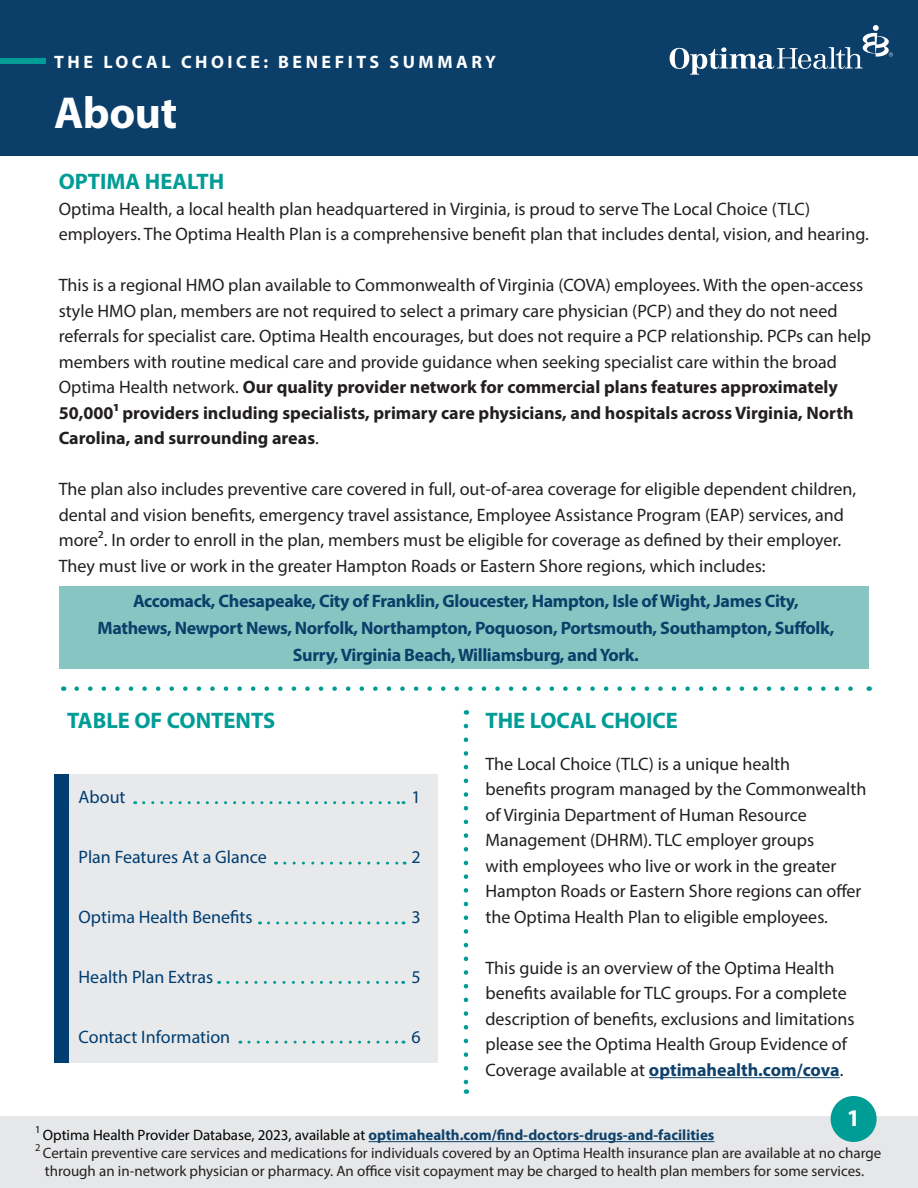
<style>
.page{position:relative;width:918px;height:1188px;background:#fff}
.page>*{position:absolute;margin:0;border:0;box-sizing:border-box;transform-origin:0 0}
.t1{font:700 45px "Myriad Pro";letter-spacing:-.01em;color:#fff}
.t2{font:700 24px "Myriad Pro";color:#fff}
.t3{font:700 22.5px "Myriad Pro";color:#009c96}
.t4{font:18px/25.5px "Myriad Pro";color:#231f20}
.t5{font:700 18px/27px "Myriad Pro";letter-spacing:-.02em;color:#0b3f69;text-align:center}
.t6{font:18px "Myriad Pro";color:#003d71}
.t7{font:700 18px "Myriad Pro";letter-spacing:.195em;color:#fff}
.t8{font:15px/18px "Myriad Pro";color:#231f20}
.t9{font:700 15px "Myriad Pro";color:#0e416b}
.t10{font:10.5px "Myriad Pro";color:#000}
.t11{font:10.5px "Myriad Pro";color:#231f20}
.s1{font-weight:700}
.s2{font-weight:700;color:#0e416b}
.s3{font-weight:400;color:#000}
</style>
<div class="page">
<div style="left:0;top:1117px;width:918px;height:71px;background:#e6e7e9"></div>
<div style="left:0;top:0;width:918px;height:156px;background:#0b3f69"></div>
<div style="left:0;top:58px;width:46px;height:6px;background:#009c96"></div>
<div style="left:54px;top:774px;width:14px;height:289px;background:#003d71"></div>
<div style="left:69px;top:774px;width:369px;height:289px;background:#e6e7e9"></div>
<svg style="left:670px;top:25px;width:223px;height:50px"></svg>
<svg style="left:144px;top:801px;width:260px;height:3px"></svg>
<svg style="left:269px;top:921px;width:135px;height:3px"></svg>
<svg style="left:249px;top:1041px;width:155px;height:3px"></svg>
<svg style="left:228px;top:981px;width:176px;height:3px"></svg>
<svg style="left:285px;top:862px;width:120px;height:3px"></svg>
<hr style="left:369px;top:1141px;width:345px;height:1px;background:#0e416b">
<hr style="left:649px;top:1077px;width:191px;height:1px;background:#0e416b">
<svg style="left:77px;top:686px;width:776px;height:5px"></svg>
<svg style="left:464px;top:726px;width:4px;height:368px"></svg>
<div style="left:831px;top:1096px;width:46px;height:46px;background:#009c96;border-radius:50%"></div>
<div style="left:59px;top:587px;width:810px;height:82px;background:#87c5c3"></div>
<p class="t7" style="left:54px;top:50px;width:443px">THE LOCAL CHOICE: BENEFITS SUMMARY</p>
<p class="t1" style="left:54px;top:83px;width:125px">About</p>
<p class="t3" style="left:59px;top:167px;width:167px">OPTIMA HEALTH</p>
<p class="t4" style="left:59px;top:196px;width:812px">Optima Health, a local health plan headquartered in Virginia, is proud to serve The Local Choice (TLC) employers. The Optima Health Plan is a comprehensive benefit plan that includes dental, vision, and hearing.</p>
<p class="t4" style="left:59px;top:272px;width:814px">This is a regional HMO plan available to Commonwealth of Virginia (COVA) employees. With the open-access style HMO plan, members are not required to select a primary care physician (PCP) and they do not need referrals for specialist care. Optima Health encourages, but does not require a PCP relationship. PCPs can help members with routine medical care and provide guidance when seeking specialist care within the broad Optima Health network. <span class="s1">Our quality provider network for commercial plans features approximately 50,0001 providers including specialists, primary care physicians, and hospitals across Virginia, North Carolina, and surrounding areas</span>.</p>
<p class="t4" style="left:59px;top:476px;width:799px">The plan also includes preventive care covered in full, out-of-area coverage for eligible dependent children, dental and vision benefits, emergency travel assistance, Employee Assistance Program (EAP) services, and more2. In order to enroll in the plan, members must be eligible for coverage as defined by their employer.<br>They must live or work in the greater Hampton Roads or Eastern Shore regions, which includes:</p>
<p class="t5" style="left:98px;top:587px;width:738px">Accomack, Chesapeake, City of Franklin, Gloucester, Hampton, Isle of Wight, James City,<br>Mathews, Newport News, Norfolk, Northampton, Poquoson, Portsmouth, Southampton, Suffolk,<br>Surry, Virginia Beach, Williamsburg, and York.</p>
<p class="t3" style="left:67px;top:706px;width:210px">TABLE OF CONTENTS</p>
<p class="t6" style="left:79px;top:786px;width:48px">About</p>
<p class="t6" style="left:79px;top:846px;width:190px">Plan Features At a Glance</p>
<p class="t6" style="left:79px;top:906px;width:176px">Optima Health Benefits</p>
<p class="t6" style="left:79px;top:966px;width:136px">Health Plan Extras</p>
<p class="t6" style="left:79px;top:1026px;width:153px">Contact Information</p>
<p class="t6" style="left:411px;top:786px;width:11px">1</p>
<p class="t6" style="left:411px;top:846px;width:11px">2</p>
<p class="t6" style="left:411px;top:906px;width:11px">3</p>
<p class="t6" style="left:411px;top:966px;width:11px">5</p>
<p class="t6" style="left:411px;top:1026px;width:11px">6</p>
<p class="t3" style="left:485px;top:706px;width:194px">THE LOCAL CHOICE</p>
<p class="t4" style="left:485px;top:751px;width:383px">The Local Choice (TLC) is a unique health<br>benefits program managed by the Commonwealth of Virginia Department of Human Resource Management (DHRM). TLC employer groups<br>with employees who live or work in the greater Hampton Roads or Eastern Shore regions can offer the Optima Health Plan to eligible employees.</p>
<p class="t4" style="left:485px;top:955px;width:371px">This guide is an overview of the Optima Health benefits available for TLC groups. For a complete description of benefits, exclusions and limitations please see the Optima Health Group Evidence of Coverage available at <span class="s2">optimahealth.com/cova</span>.</p>
<p class="t2" style="left:847px;top:1102px;width:15px">1</p>
<p class="t10" style="left:35px;top:1123px;width:7px">1</p>
<p class="t9" style="left:43px;top:1125px;width:673px"><span class="s3">Optima Health Provider Database, 2023, available at</span> optimahealth.com/find-doctors-drugs-and-facilities</p>
<p class="t11" style="left:35px;top:1141px;width:7px">2</p>
<p class="t8" style="left:43px;top:1144px;width:840px">Certain preventive care services and medications for individuals covered by an Optima Health insurance plan are available at no charge through an in-network physician or pharmacy. An office visit copayment may be charged to health plan members for some services.</p>
</div>
